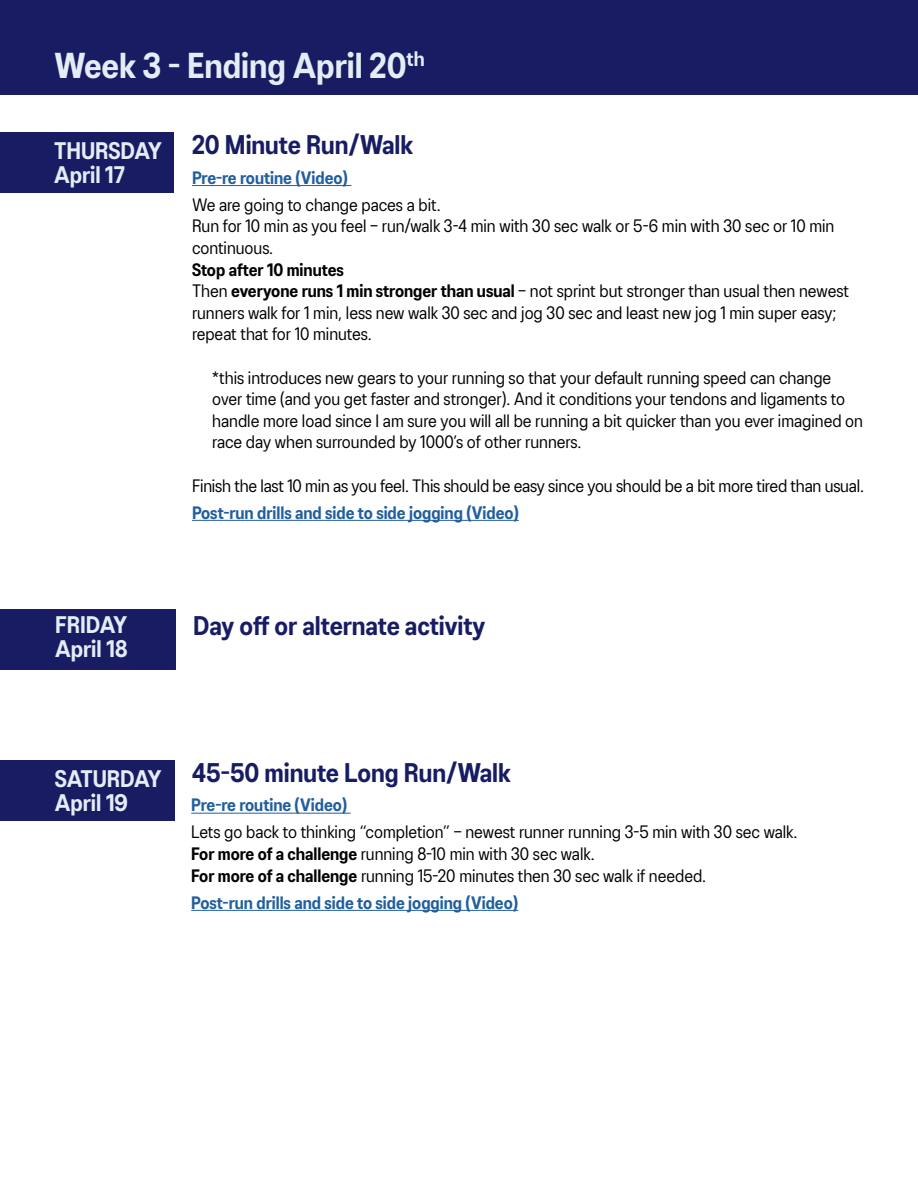
<style>
.page{position:relative;width:918px;height:1188px;background:#fff}
.page>*{position:absolute;margin:0;border:0;box-sizing:border-box;transform-origin:0 0}
.t1{font:700 36px "ASICS Font 3.0";color:#e4edf5}
.t2{font:700 27px "ASICS Font 3.0";color:#181d63}
.t3{font:700 24px/24px "ASICS Font 3.0";color:#e4edf5}
.t4{font:18px/21.6px "ASICS Font 3.0";color:#000}
.t5{font:700 18px "ASICS Font 3.0";color:#215e9e}
.s1{font-weight:700}
</style>
<div class="page">
<div style="left:0;top:132px;width:174px;height:60px;background:#181d63"></div>
<div style="left:0;top:760px;width:175px;height:60px;background:#181d63"></div>
<div style="left:0;top:609px;width:175px;height:60px;background:#181d63"></div>
<div style="left:0;top:0;width:918px;height:94px;background:#181d63"></div>
<hr style="left:192px;top:185px;width:159px;height:1px;background:#215e9e">
<hr style="left:192px;top:520px;width:327px;height:1px;background:#215e9e">
<hr style="left:191px;top:813px;width:160px;height:1px;background:#215e9e">
<hr style="left:191px;top:910px;width:327px;height:1px;background:#215e9e">
<h1 class="t1" style="left:54px;top:43px;width:372px">Week 3 - Ending April 20<sup>th</sup></h1>
<h3 class="t3" style="left:54px;top:137px;width:109px">THURSDAY<br>April 17</h3>
<h2 class="t2" style="left:192px;top:127px;width:223px">20 Minute Run/Walk</h2>
<p class="t5" style="left:192px;top:166px;width:158px">Pre-re routine (Video)</p>
<p class="t4" style="left:192px;top:193px;width:644px">We are going to change paces a bit.<br>Run for 10 min as you feel – run/walk 3-4 min with 30 sec walk or 5-6 min with 30 sec or 10 min continuous.</p>
<p class="t4" style="left:192px;top:258px;width:658px"><span class="s1">Stop after 10 minutes<br></span>Then <span class="s1">everyone runs 1 min stronger than usual</span> – not sprint but stronger than usual then newest runners walk for 1 min, less new walk 30 sec and jog 30 sec and least new jog 1 min super easy; repeat that for 10 minutes.</p>
<p class="t4" style="left:212px;top:366px;width:652px">*this introduces new gears to your running so that your default running speed can change over time (and you get faster and stronger). And it conditions your tendons and ligaments to handle more load since I am sure you will all be running a bit quicker than you ever imagined on race day when surrounded by 1000’s of other runners.</p>
<p class="t4" style="left:192px;top:474px;width:673px">Finish the last 10 min as you feel. This should be easy since you should be a bit more tired than usual.</p>
<p class="t5" style="left:192px;top:501px;width:328px">Post-run drills and side to side jogging (Video)</p>
<h3 class="t3" style="left:55px;top:612px;width:74px">FRIDAY<br>April 18</h3>
<h2 class="t2" style="left:193px;top:609px;width:294px">Day off or alternate activity</h2>
<h3 class="t3" style="left:55px;top:765px;width:108px">SATURDAY<br>April 19</h3>
<h2 class="t2" style="left:192px;top:755px;width:320px">45-50 minute Long Run/Walk</h2>
<p class="t5" style="left:191px;top:794px;width:158px">Pre-re routine (Video)</p>
<p class="t4" style="left:191px;top:821px;width:608px">Lets go back to thinking “completion” – newest runner running 3-5 min with 30 sec walk.<br><span class="s1">For more of a challenge</span> running 8-10 min with 30 sec walk.<br><span class="s1">For more of a challenge</span> running 15-20 minutes then 30 sec walk if needed.</p>
<p class="t5" style="left:191px;top:891px;width:328px">Post-run drills and side to side jogging (Video)</p>
</div>
